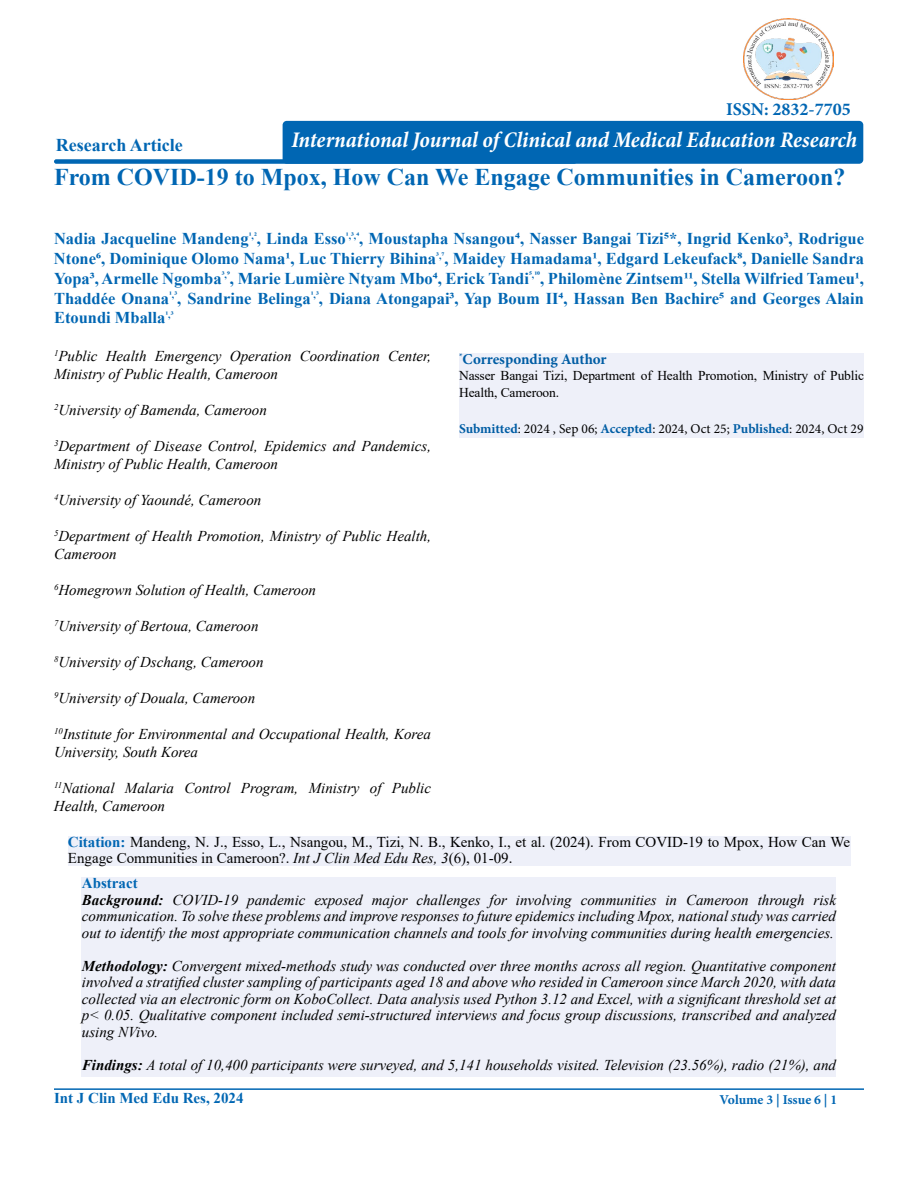
<style>
.page{position:relative;width:918px;height:1188px;background:#fff}
.page>*{position:absolute;margin:0;border:0;box-sizing:border-box;transform-origin:0 0}
.t1{font:700 24px "Times New Roman";color:#0066b3}
.t2{font:italic 700 condensed 22.5px "Minion Pro";letter-spacing:-.005em;color:#fff}
.t3{font:700 18px "Times New Roman";color:#0066b3}
.t4{font:700 18px "Minion Pro";color:#0066b3}
.t5{font:700 16.5px/19.8px "Times New Roman";color:#0066b3;text-align:justify}
.t6{font:italic 15px/16.5px "Times New Roman";color:#000}
.t7{font:15px/16.5px "Times New Roman";color:#000}
.t8{font:700 15px "Times New Roman";color:#0066b3}
.t9{font:700 15px "Minion Pro";color:#005da4}
.t10{font:13.5px/16.5px "Times New Roman";letter-spacing:-.01em;color:#000}
.t11{font:13.5px "Minion Pro";color:#000}
.t12{font:700 13.5px "Minion Pro";letter-spacing:-.005em;color:#0066b3}
.s1{font-weight:700;color:#005da4}
.s2{font-weight:700;color:#0066b3}
.s3{font-style:italic}
.s4{font-weight:700;font-style:normal;color:#0066b3}
.s5{font-weight:700}
</style>
<div class="page">
<div style="left:459px;top:353px;width:405px;height:84px;background:#eef0f9"></div>
<div style="left:54px;top:159px;width:523px;height:5px;background:#0066b3;border-radius:2px"></div>
<hr style="left:54px;top:1088px;width:810px;height:2px;background:#0066b3">
<div style="left:82px;top:878px;width:754px;height:199px;background:#eef0f9"></div>
<div style="left:68px;top:836px;width:782px;height:30px;background:#eef0f9"></div>
<div style="left:283px;top:121px;width:580px;height:43px;background:#0066b3;border-radius:4px"></div>
<img style="left:743px;top:18px;width:91px;height:81px">
<p class="t3" style="left:56px;top:132px;width:129px">Research Article</p>
<p class="t4" style="left:726px;top:96px;width:126px">ISSN: 2832-7705</p>
<h2 class="t2" style="left:292px;top:124px;width:567px">International Journal of Clinical and Medical Education Research</h2>
<h1 class="t1" style="left:54px;top:160px;width:793px">From COVID-19 to Mpox, How Can We Engage Communities in Cameroon?</h1>
<p class="t5" style="left:54px;top:228px;width:812px">Nadia Jacqueline Mandeng<sup>¹,²</sup>, Linda Esso<sup>¹,³,⁴</sup>, Moustapha Nsangou⁴, Nasser Bangai Tizi5*, Ingrid Kenko³, Rodrigue Ntone⁶, Dominique Olomo Nama¹, Luc Thierry Bihina<sup>³,⁷</sup>, Maidey Hamadama¹, Edgard Lekeufack⁸, Danielle Sandra Yopa³, Armelle Ngomba<sup>³,⁹</sup>, Marie Lumière Ntyam Mbo⁴, Erick Tandi<sup>⁵,¹⁰</sup>, Philomène Zintsem¹¹, Stella Wilfried Tameu¹, Thaddée Onana<sup>¹,³</sup>, Sandrine Belinga<sup>¹,³</sup>, Diana Atongapai³, Yap Boum II⁴, Hassan Ben Bachire⁵ and Georges Alain Etoundi Mballa<sup>¹,³</sup></p>
<p class="t6" style="left:54px;top:347px;width:379px;line-height:18px"><sup>1</sup>Public Health Emergency Operation Coordination Center,<br>Ministry of Public Health, Cameroon</p>
<p class="t6" style="left:54px;top:402px;width:214px"><sup>2</sup>University of Bamenda, Cameroon</p>
<p class="t6" style="left:54px;top:437px;width:379px;line-height:18px"><sup>3</sup>Department of Disease Control, Epidemics and Pandemics,<br>Ministry of Public Health, Cameroon</p>
<p class="t6" style="left:54px;top:492px;width:209px"><sup>4</sup>University of Yaoundé, Cameroon</p>
<p class="t6" style="left:54px;top:527px;width:379px;line-height:18px"><sup>5</sup>Department of Health Promotion, Ministry of Public Health,<br>Cameroon</p>
<p class="t6" style="left:54px;top:582px;width:264px"><sup>6</sup>Homegrown Solution of Health, Cameroon</p>
<p class="t6" style="left:54px;top:618px;width:206px"><sup>7</sup>University of Bertoua, Cameroon</p>
<p class="t6" style="left:54px;top:654px;width:211px"><sup>8</sup>University of Dschang, Cameroon</p>
<p class="t6" style="left:54px;top:690px;width:203px"><sup>9</sup>University of Douala, Cameroon</p>
<p class="t6" style="left:54px;top:725px;width:379px;line-height:18px"><sup>10</sup>Institute for Environmental and Occupational Health, Korea<br>University, South Korea</p>
<p class="t6" style="left:54px;top:779px;width:379px;line-height:18px"><sup>11</sup>National Malaria Control Program, Ministry of Public<br>Health, Cameroon</p>
<p class="t9" style="left:459px;top:349px;width:149px"><sup>*</sup>Corresponding Author</p>
<p class="t10" style="left:459px;top:367px;width:407px">Nasser Bangai Tizi, Department of Health Promotion, Ministry of Public<br>Health, Cameroon.</p>
<p class="t11" style="left:459px;top:420px;width:406px"><span class="s1">Submitted</span>: 2024 , Sep 06; <span class="s1">Accepted</span>: 2024, Oct 25; <span class="s1">Published</span>: 2024, Oct 29</p>
<p class="t7" style="left:68px;top:833px;width:784px"><span class="s2">Citation:</span> Mandeng, N. J., Esso, L., Nsangou, M., Tizi, N. B., Kenko, I., et al. (2024). From COVID-19 to Mpox, How Can We<br>Engage Communities in Cameroon?. <span class="s3">Int J Clin Med Edu Res, 3</span>(6), 01-09.</p>
<p class="t6" style="left:82px;top:875px;width:756px"><span class="s4">Abstract<br></span><span class="s5">Background:</span> COVID-19 pandemic exposed major challenges for involving communities in Cameroon through risk communication. To solve these problems and improve responses to future epidemics including Mpox, national study was carried out to identify the most appropriate communication channels and tools for involving communities during health emergencies.</p>
<p class="t6" style="left:82px;top:957px;width:756px;text-align:justify"><span class="s5">Methodology:</span> Convergent mixed-methods study was conducted over three months across all region. Quantitative component involved a stratified cluster sampling of participants aged 18 and above who resided in Cameroon since March 2020, with data collected via an electronic form on KoboCollect. Data analysis used Python 3.12 and Excel, with a significant threshold set at p&lt; 0.05. Qualitative component included semi-structured interviews and focus group discussions, transcribed and analyzed using NVivo.</p>
<p class="t6" style="left:82px;top:1056px;width:756px"><span class="s5">Findings:</span> A total of 10,400 participants were surveyed, and 5,141 households visited. Television (23.56%), radio (21%), and</p>
<p class="t8" style="left:54px;top:1087px;width:191px">Int J Clin Med Edu Res, 2024</p>
<p class="t12" style="left:720px;top:1090px;width:119px">Volume 3 | Issue 6 | 1</p>
</div>
